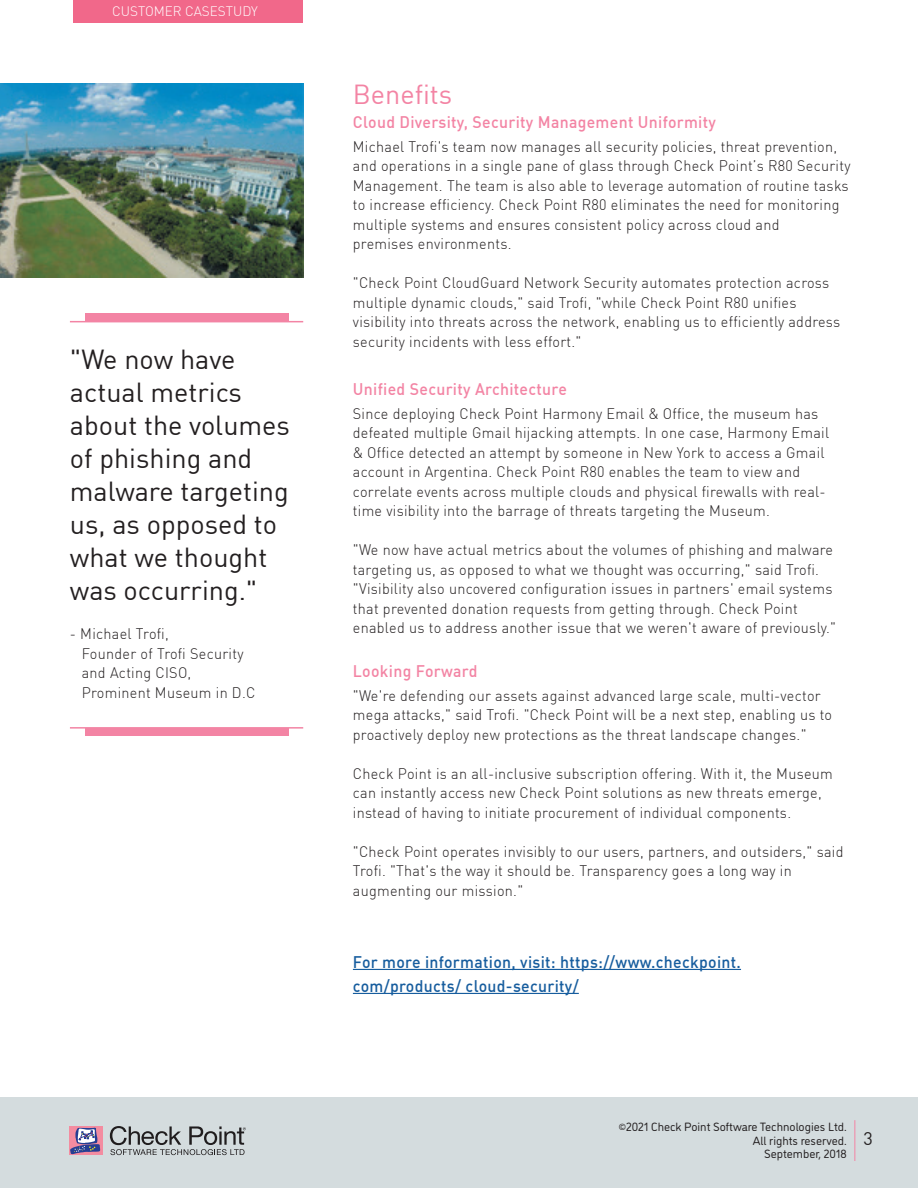
<style>
.page{position:relative;width:918px;height:1188px;background:#fff}
.page>*{position:absolute;margin:0;border:0;box-sizing:border-box;transform-origin:0 0}
.t1{font:27px/33px "DIN Pro";color:#231f20}
.t2{font:27px "DIN Pro";color:#f384a4}
.t3{font:18px "DIN Pro";color:#231f20}
.t4{font:500 16.5px "DIN Pro";letter-spacing:.02em;color:#f384a4;scale:.96 1}
.t5{font:500 16.5px/24px "DIN Pro";letter-spacing:.02em;color:#175d9e;scale:.96 1}
.t6{font:300 15px/19.5px "DIN Pro";letter-spacing:.02em;color:#231f20;scale:.96 1}
.t7{font:300 13.5px "DIN Pro";color:#fff}
.t8{font:12px/13.5px "DI Nosaur";color:#231f20;text-align:right}
.t9{font:9px "DI Nosaur";color:#231f20}
</style>
<div class="page">
<div style="left:0;top:1097px;width:918px;height:91px;background:#d4dcde"></div>
<svg style="left:69px;top:1126px;width:33px;height:29px"></svg>
<svg style="left:70px;top:1128px;width:30px;height:26px"></svg>
<svg style="left:110px;top:1126px;width:136px;height:29px"></svg>
<hr style="left:854px;top:1120px;width:1px;height:41px;background:#f384a4">
<div style="left:73px;top:0;width:230px;height:23px;background:#f1688a"></div>
<hr style="left:353px;top:969px;width:388px;height:1px;background:#175d9e">
<hr style="left:353px;top:993px;width:226px;height:1px;background:#175d9e">
<div style="left:85px;top:314px;width:203px;height:7px;background:#f384a4"></div>
<div style="left:85px;top:728px;width:203px;height:7px;background:#f384a4"></div>
<hr style="left:70px;top:321px;width:233px;height:1px;background:#f384a4">
<hr style="left:70px;top:727px;width:233px;height:2px;background:#f384a4">
<img style="left:0;top:83px;width:303px;height:195px">
<p class="t7" style="left:112px;top:1px;width:147px">CUSTOMER CASESTUDY</p>
<h1 class="t1" style="left:70px;top:341px;width:222px">"We now have actual metrics about the volumes of phishing and malware targeting us, as opposed to what we thought was occurring ".</h1>
<p class="t6" style="left:82px;top:623px;width:182px;text-indent:-12px">- Michael Trofi,<br>Founder of Trofi Security and Acting CISO,<br>Prominent Museum in D C.</p>
<h1 class="t2" style="left:353px;top:73px;width:101px">Benefits</h1>
<p class="t4" style="left:353px;top:109px;width:380px">Cloud Diversity, Security Management Uniformity</p>
<p class="t6" style="left:353px;top:136px;width:520px">Michael Trofi s' team now manages all security policies, threat prevention, and operations in a single pane of glass through Check Point Rs’ 80 Security Management. The team is also able to leverage automation of routine tasks to increase efficiency. Check Point R80 eliminates the need for monitoring multiple systems and ensures consistent policy across cloud and<br>premises environments.</p>
<p class="t6" style="left:353px;top:272px;width:509px">"Check Point CloudGuard Network Security automates protection across multiple dynamic clouds," said Trofi ", while Check Point R80 unifies visibility into threats across the network, enabling us to efficiently address security incidents with less effort ".</p>
<p class="t4" style="left:353px;top:376px;width:224px">Unified Security Architecture</p>
<p class="t6" style="left:353px;top:403px;width:498px">Since deploying Check Point Harmony Email &amp; Office, the museum has defeated multiple Gmail hijacking attempts In. one case, Harmony Email &amp; Office detected an attempt by someone in New York to access a Gmail account in Argentina. Check Point R80 enables the team to view and</p>
<p class="t6" style="left:353px;top:500px;width:436px">time visibility into the barrage of threats targeting the Museum.</p>
<p class="t6" style="left:353px;top:481px;width:494px">correlate events across multiple clouds and physical firewalls with real-</p>
<p class="t6" style="left:353px;top:539px;width:505px">"We now have actual metrics about the volumes of phishing and malware targeting us, as opposed to what we thought was occurring," said Trofi. "Visibility also uncovered configuration issues in partners' email systems that prevented donation requests from getting through. Check Point enabled us to address another issue that we weren t' aware of previously ".</p>
<p class="t4" style="left:353px;top:658px;width:131px">Looking Forward</p>
<p class="t6" style="left:353px;top:685px;width:501px">"We're defending our assets against advanced large scale, multi-vector mega attacks," said Trofi ". Check Point will be a next step, enabling us to proactively deploy new protections as the threat landscape changes ".</p>
<p class="t6" style="left:353px;top:763px;width:502px">Check Point is an all-inclusive subscription offering. With ,i t the Museum can instantly access new Check Point solutions as new threats emerge, instead of having to initiate procurement of individual components.</p>
<p class="t6" style="left:353px;top:841px;width:513px">"Check Point operates invisibly to our users, partners, and outsiders," said<br>Trofi ". That s' the way it should be. Transparency goes a long way in augmenting our mission ".</p>
<p class="t5" style="left:353px;top:949px;width:406px">For more information, visit: https://www.checkpoint. com/products/ cloud-security/</p>
<p class="t8" style="left:626px;top:1120px;width:222px">2021 Check Point Software Technologies Ltd.</p>
<p class="t9" style="left:619px;top:1120px;width:9px">©</p>
<p class="t8" style="left:753px;top:1133px;width:95px">All rights reserved.<br>September, 2018</p>
<p class="t3" style="left:864px;top:1125px;width:11px">3</p>
</div>
